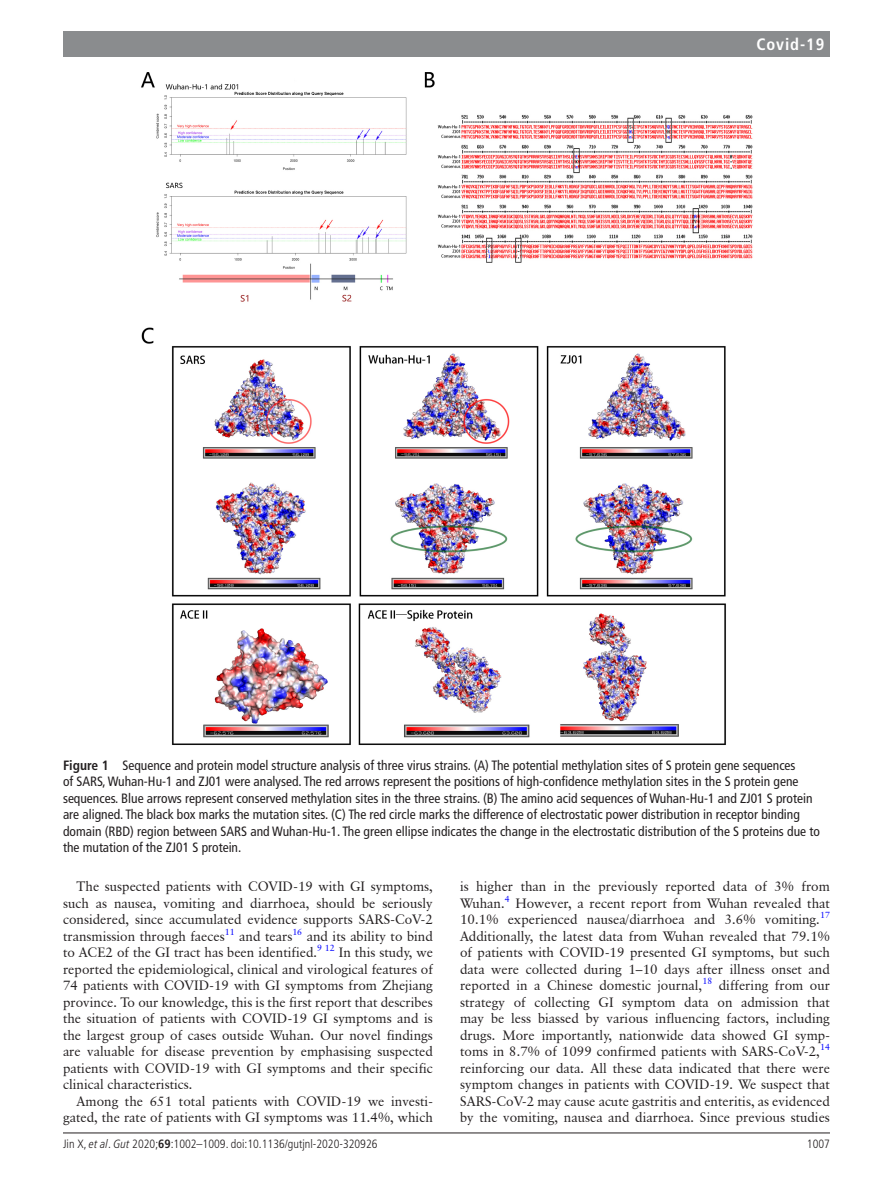
<style>
.page{position:relative;width:893px;height:1191px;background:#fff}
.page>*{position:absolute;margin:0;border:0;box-sizing:border-box;transform-origin:0 0}
.t1{font:700 condensed 16.5px "Frutiger LT Pro";letter-spacing:.055em;color:#fff}
.t2{font:13.5px/16.5px "Classical Garamond BT";color:#231f20;text-align:justify}
.t3{font:condensed 13.5px/16.5px "Frutiger LT Pro";color:#231f20}
.t4{font:300 condensed 12px "Frutiger LT Pro";color:#231f20}
.t5{font:9px "Classical Garamond BT";color:#00f}
.s1{font-weight:700}
.s2{font-style:italic}
</style>
<div class="page">
<hr style="left:63px;top:1132px;width:767px;height:1px;background:#231f20">
<div style="left:63px;top:31px;width:767px;height:25px;background:#8a8c8e"></div>
<img style="left:141px;top:72px;width:612px;height:673px">
<p class="t1" style="left:756px;top:34px;width:69px">Covid-19</p>
<p class="t3" style="left:63px;top:757px;width:758px"><span class="s1">Figure 1</span> Sequence and protein model structure analysis of three virus strains. (A) The potential methylation sites of S protein gene sequences<br>of SARS, Wuhan-Hu-1 and ZJ01 were analysed. The red arrows represent the positions of high-confidence methylation sites in the S protein gene sequences. Blue arrows represent conserved methylation sites in the three strains. (B) The amino acid sequences of Wuhan-Hu-1 and ZJ01 S protein are aligned. The black box marks the mutation sites. (C) The red circle marks the difference of electrostatic power distribution in receptor binding domain (RBD) region between SARS and Wuhan-Hu-1. The green ellipse indicates the change in the electrostatic distribution of the S proteins due to the mutation of the ZJ01 S protein.</p>
<p class="t2" style="left:63px;top:878px;width:371px;text-indent:14px">The suspected patients with COVID-19 with GI symptoms, such as nausea, vomiting and diarrhoea, should be seriously considered, since accumulated evidence supports SARS-CoV-2 transmission through faeces<sup>11</sup> and tears</p>
<p class="t2" style="left:460px;top:878px;width:371px">is higher than in the previously reported data of 3% from Wuhan.<sup>4</sup> However, a recent report from Wuhan revealed that 10.1% experienced nausea/diarrhoea and 3.6% vomiting.<sup>17<br></sup>Additionally, the latest data from Wuhan revealed that 79.1% of patients with COVID-19 presented GI symptoms, but such data were collected during 1–10 days after illness onset and reported in a Chinese domestic journal,<sup>18</sup></p>
<p class="t5" style="left:292px;top:925px;width:11px">16</p>
<p class="t2" style="left:63px;top:927px;width:371px;text-indent:244px">and its ability to bind to ACE2 of the GI tract has been identified.<sup>9</sup> <sup>12</sup> In this study, we reported the epidemiological, clinical and virological features of 74 patients with COVID-19 with GI symptoms from Zhejiang province. To our knowledge, this is the first report that describes the situation of patients with COVID-19 GI symptoms and is the largest group of cases outside Wuhan. Our novel findings are valuable for disease prevention by emphasising suspected patients with COVID-19 with GI symptoms and their specific clinical characteristics.</p>
<p class="t2" style="left:63px;top:1092px;width:371px;text-align:right">Among the 651 total patients with COVID-19 we investi&shy;gated, the rate of patients with GI symptoms was 11.4%, which</p>
<p class="t2" style="left:460px;top:977px;width:371px;text-indent:259px">differing from our strategy of collecting GI symptom data on admission that may be less biassed by various influencing factors, including drugs. More importantly, nationwide data showed GI symp&shy;toms in 8.7% of 1099 confirmed patients with SARS-CoV-2,<sup>14 </sup>reinforcing our data. All these data indicated that there were symptom changes in patients with COVID-19. We suspect that SARS-CoV-2 may cause acute gastritis and enteritis, as evidenced by the vomiting, nausea and diarrhoea. Since previous studies</p>
<p class="t4" style="left:63px;top:1136px;width:316px">Jin X, <span class="s2">et al</span>. <span class="s2">Gut</span> 2020;<span class="s1">69</span>:1002–1009. doi:10.1136/gutjnl-2020-320926</p>
<p class="t4" style="left:807px;top:1136px;width:25px">1007</p>
</div>
